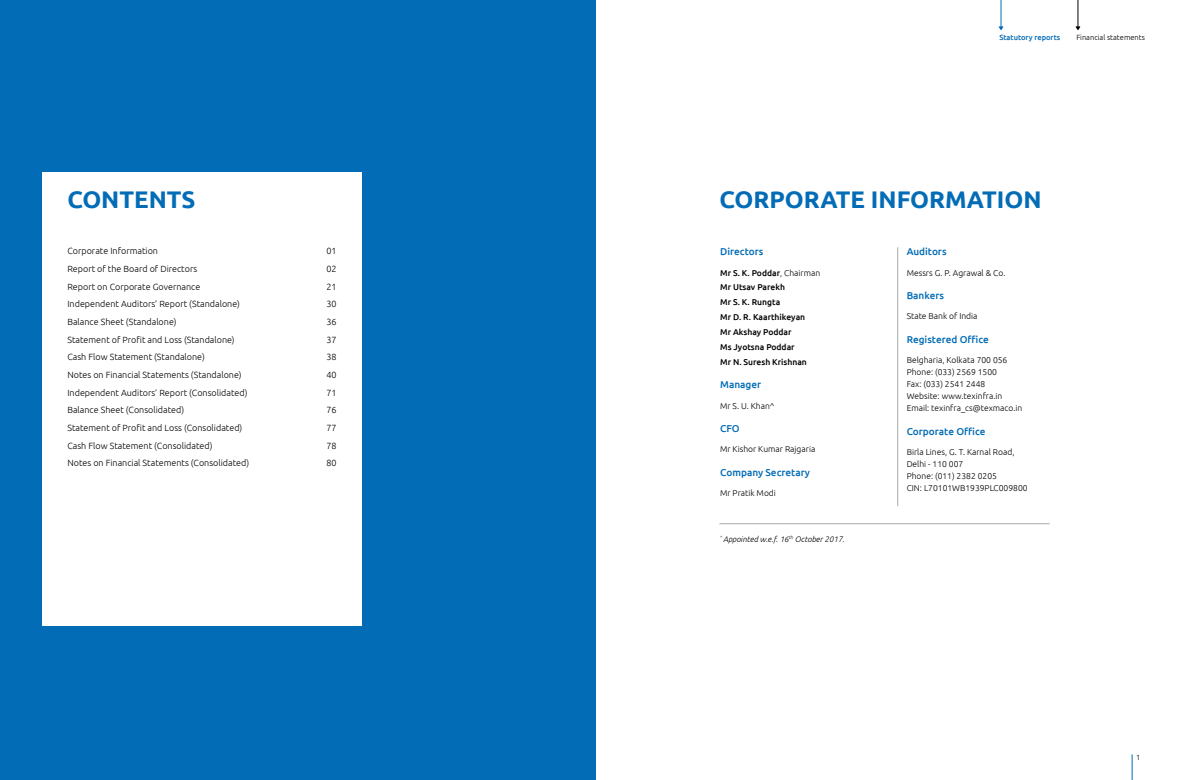
<style>
.page{position:relative;width:1191px;height:780px;background:#fff}
.page>*{position:absolute;margin:0;border:0;box-sizing:border-box;transform-origin:0 0}
.t1{font:700 24px "Ubuntu";color:#036cb6}
.t2{font:500 10px "Ubuntu";color:#036cb6}
.t3{font:300 9px "Ubuntu";color:#000}
.t4{font:300 8.5px/12px "Ubuntu";color:#000}
.t5{font:500 8.5px/14.8px "Ubuntu";color:#000}
.t6{font:italic 300 8px "Ubuntu";color:#000}
.t7{font:300 7.5px "Ubuntu";color:#000}
.t8{font:500 7.5px "Ubuntu";color:#036cb6}
.s1{font-weight:300}
</style>
<div class="page">
<div style="left:0;top:0;width:595px;height:780px;background:#036cb6"></div>
<div style="left:43px;top:171px;width:319px;height:454px;background:#fff"></div>
<svg style="left:1131px;top:754px;width:1px;height:26px"></svg>
<svg style="left:998px;top:0;width:5px;height:30px"></svg>
<svg style="left:1075px;top:0;width:5px;height:30px"></svg>
<hr style="left:897px;top:247px;width:1px;height:259px;background:#a7a9ac">
<hr style="left:719px;top:523px;width:330px;height:1px;background:#a7a9ac">
<h1 class="t1" style="left:67px;top:185px;width:130px">CONTENTS</h1>
<p class="t3" style="left:67px;top:246px;width:92px">Corporate Information</p>
<p class="t3" style="left:326px;top:246px;width:12px">01</p>
<p class="t3" style="left:67px;top:263px;width:131px">Report of the Board of Directors</p>
<p class="t3" style="left:326px;top:263px;width:12px">02</p>
<p class="t3" style="left:67px;top:281px;width:134px">Report on Corporate Governance</p>
<p class="t3" style="left:326px;top:281px;width:12px">21</p>
<p class="t3" style="left:67px;top:299px;width:174px">Independent Auditors’ Report (Standalone)</p>
<p class="t3" style="left:326px;top:299px;width:12px">30</p>
<p class="t3" style="left:67px;top:316px;width:111px">Balance Sheet (Standalone)</p>
<p class="t3" style="left:326px;top:316px;width:12px">36</p>
<p class="t3" style="left:67px;top:334px;width:169px">Statement of Profit and Loss (Standalone)</p>
<p class="t3" style="left:326px;top:334px;width:12px">37</p>
<p class="t3" style="left:67px;top:352px;width:139px">Cash Flow Statement (Standalone)</p>
<p class="t3" style="left:326px;top:352px;width:12px">38</p>
<p class="t3" style="left:67px;top:369px;width:176px">Notes on Financial Statements (Standalone)</p>
<p class="t3" style="left:326px;top:369px;width:12px">40</p>
<p class="t3" style="left:67px;top:387px;width:182px">Independent Auditors’ Report (Consolidated)</p>
<p class="t3" style="left:326px;top:387px;width:12px">71</p>
<p class="t3" style="left:67px;top:405px;width:118px">Balance Sheet (Consolidated)</p>
<p class="t3" style="left:326px;top:405px;width:12px">76</p>
<p class="t3" style="left:67px;top:422px;width:176px">Statement of Profit and Loss (Consolidated)</p>
<p class="t3" style="left:326px;top:422px;width:12px">77</p>
<p class="t3" style="left:67px;top:440px;width:147px">Cash Flow Statement (Consolidated)</p>
<p class="t3" style="left:326px;top:440px;width:12px">78</p>
<p class="t3" style="left:67px;top:458px;width:183px">Notes on Financial Statements (Consolidated)</p>
<p class="t3" style="left:326px;top:458px;width:12px">80</p>
<p class="t8" style="left:999px;top:32px;width:62px">Statutory reports</p>
<p class="t7" style="left:1076px;top:33px;width:70px">Financial statements</p>
<h1 class="t1" style="left:719px;top:185px;width:324px">CORPORATE INFORMATION</h1>
<p class="t2" style="left:720px;top:245px;width:45px">Directors</p>
<p class="t5" style="left:720px;top:265px;width:102px">Mr S. K. Poddar<span class="s1">, Chairman<br></span>Mr Utsav Parekh<br>Mr S. K. Rungta<br>Mr D. R. Kaarthikeyan<br>Mr Akshay Poddar<br>Ms Jyotsna Poddar<br>Mr N. Suresh Krishnan</p>
<p class="t2" style="left:720px;top:378px;width:42px">Manager</p>
<p class="t4" style="left:720px;top:399px;width:56px">Mr S. U. Khan^</p>
<p class="t2" style="left:720px;top:422px;width:21px">CFO</p>
<p class="t4" style="left:720px;top:443px;width:97px">Mr Kishor Kumar Rajgaria</p>
<p class="t2" style="left:720px;top:466px;width:91px">Company Secretary</p>
<p class="t4" style="left:720px;top:487px;width:57px">Mr Pratik Modi</p>
<p class="t2" style="left:906px;top:245px;width:41px">Auditors</p>
<p class="t4" style="left:906px;top:266px;width:100px">Messrs G. P. Agrawal &amp; Co.</p>
<p class="t2" style="left:906px;top:289px;width:39px">Bankers</p>
<p class="t4" style="left:906px;top:310px;width:72px">State Bank of India</p>
<p class="t2" style="left:906px;top:333px;width:84px">Registered Office</p>
<p class="t4" style="left:906px;top:354px;width:117px">Belgharia, Kolkata 700 056<br>Phone: (033) 2569 1500<br>Fax: (033) 2541 2448<br>Website: www.texinfra.in<br>Email: texinfra_cs@texmaco.in</p>
<p class="t2" style="left:906px;top:425px;width:80px">Corporate Office</p>
<p class="t4" style="left:906px;top:446px;width:122px">Birla Lines, G. T. Karnal Road,<br>Delhi - 110 007<br>Phone: (011) 2382 0205<br>CIN: L70101WB1939PLC009800</p>
<p class="t6" style="left:719px;top:534px;width:127px"><sup>^</sup> Appointed w.e.f. 16<sup>th</sup> October 2017.</p>
<p class="t7" style="left:1136px;top:753px;width:6px">1</p>
</div>
